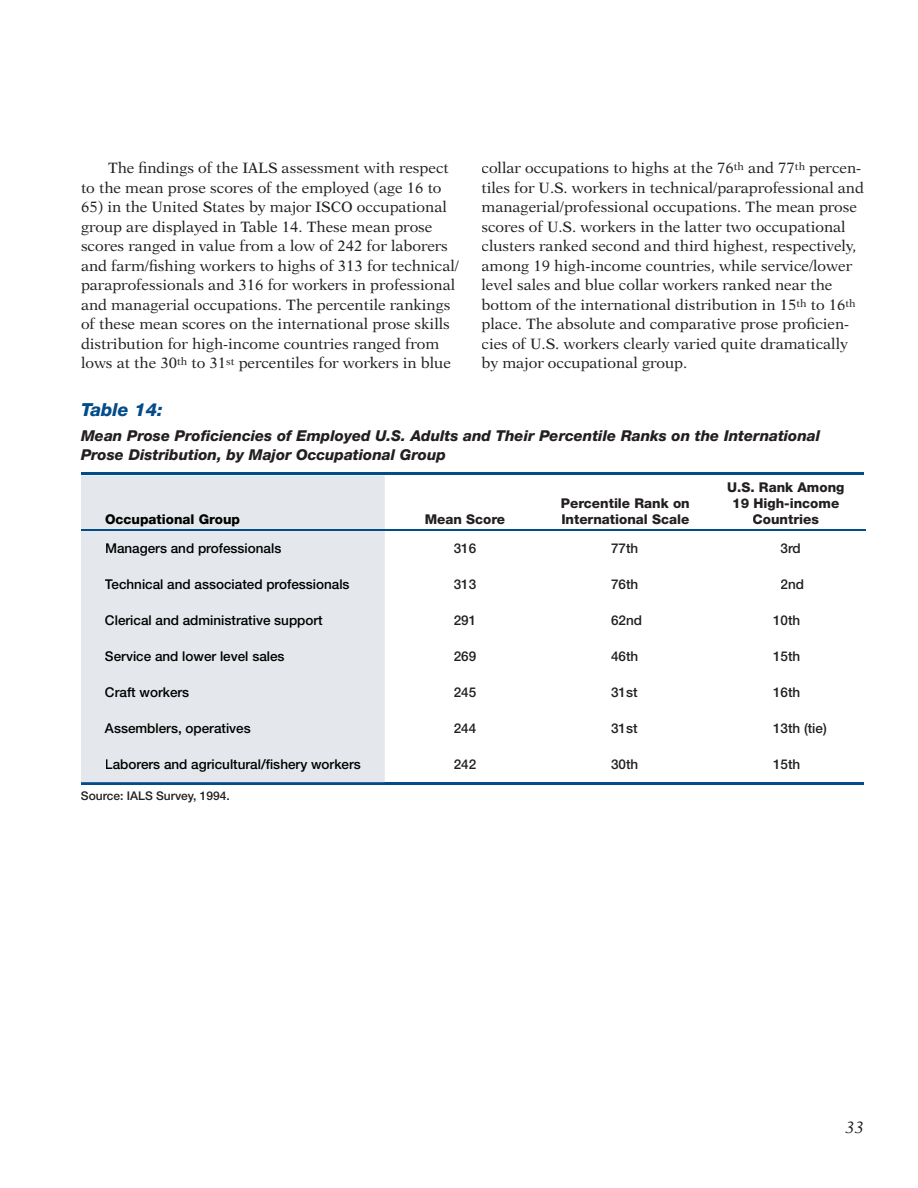
<style>
.page{position:relative;width:918px;height:1188px;background:#fff}
.page>*{position:absolute;margin:0;border:0;box-sizing:border-box;transform-origin:0 0}
.t1{font:italic 800 18px "Helvetica Neue";color:#034c8a}
.t2{font:italic 16.5px "New Aster";color:#231f20}
.t3{font:15px/19.5px "New Aster";color:#231f20}
.t4{font:italic 800 15px/19.5px "Helvetica Neue";color:#231f20}
.t5{font:500 13.5px "Helvetica Neue";color:#000}
.t6{font:500 13.5px "Helvetica Neue";color:#231f20}
.t7{font:800 13.5px/16.2px "Helvetica Neue";color:#231f20}
.t8{font:800 13.5px "Helvetica Neue";color:#000}
.t9{font:500 12px "Helvetica Neue";color:#231f20}
.s1{font-weight:900;color:#fff}
</style>
<div class="page">
<hr style="left:81px;top:472px;width:783px;height:3px;background:#034c8a">
<hr style="left:81px;top:782px;width:783px;height:3px;background:#034c8a">
<div style="left:81px;top:475px;width:304px;height:307px;background:#e4e8ec"></div>
<hr style="left:81px;top:529px;width:304px;height:2px;background:#034c8a">
<hr style="left:385px;top:529px;width:160px;height:2px;background:#034c8a">
<hr style="left:545px;top:529px;width:161px;height:2px;background:#034c8a">
<hr style="left:706px;top:529px;width:160px;height:2px;background:#034c8a">
<div style="left:106px;top:514px;width:134px;height:13px;background:#e4e8ec"></div>
<div style="left:106px;top:544px;width:175px;height:12px;background:#e4e8ec"></div>
<div style="left:105px;top:580px;width:244px;height:12px;background:#e4e8ec"></div>
<div style="left:106px;top:616px;width:217px;height:12px;background:#e4e8ec"></div>
<div style="left:105px;top:652px;width:179px;height:10px;background:#e4e8ec"></div>
<div style="left:106px;top:688px;width:83px;height:10px;background:#e4e8ec"></div>
<div style="left:105px;top:724px;width:145px;height:12px;background:#e4e8ec"></div>
<div style="left:106px;top:760px;width:255px;height:12px;background:#e4e8ec"></div>
<p class="t3" style="left:81px;top:158px;width:369px;text-indent:27px">The findings of the IALS assessment with respect to the mean prose scores of the employed (age 16 to</p>
<p class="t3" style="left:81px;top:197px;width:380px">65) in the United States by major ISCO occupational group are displayed in Table 14. These mean prose scores ranged in value from a low of 242 for laborers and farm/fishing workers to highs of 313 for technical/ paraprofessionals and 316 for workers in professional and managerial occupations. The percentile rankings of these mean scores on the international prose skills distribution for high-income countries ranged from lows at the 30<sup>th</sup> to 31<sup>st</sup> percentiles for workers in blue</p>
<p class="t3" style="left:482px;top:158px;width:384px">collar occupations to highs at the 76<sup>th</sup> and 77<sup>th</sup> percen&shy;tiles for U.S. workers in technical/paraprofessional and managerial/professional occupations. The mean prose scores of U.S. workers in the latter two occupational clusters ranked second and third highest, respectively, among 19 high-income countries, while service/lower level sales and blue collar workers ranked near the bottom of the international distribution in 15<sup>th</sup> to 16<sup>th </sup>place. The absolute and comparative prose proficien&shy;cies of U.S. workers clearly varied quite dramatically by major occupational group. <span class="s1">Table 14:</span></p>
<p class="t1" style="left:81px;top:399px;width:83px">Table 14:</p>
<p class="t4" style="left:81px;top:426px;width:741px">Mean Prose Proficiencies of Employed U.S. Adults and Their Percentile Ranks on the International<br>Prose Distribution, by Major Occupational Group</p>
<p class="t8" style="left:105px;top:511px;width:137px">Occupational Group</p>
<p class="t7" style="left:425px;top:511px;width:82px">Mean Score</p>
<p class="t7" style="left:561px;top:495px;width:130px">Percentile Rank on<br>International Scale</p>
<p class="t7" style="left:727px;top:479px;width:119px;text-align:center">U.S. Rank Among<br>19 High-income<br>Countries</p>
<p class="t5" style="left:105px;top:541px;width:178px">Managers and professionals</p>
<p class="t6" style="left:454px;top:541px;width:24px">316</p>
<p class="t6" style="left:611px;top:541px;width:29px">77th</p>
<p class="t6" style="left:781px;top:541px;width:22px">3rd</p>
<p class="t5" style="left:105px;top:577px;width:246px">Technical and associated professionals</p>
<p class="t6" style="left:454px;top:577px;width:24px">313</p>
<p class="t6" style="left:611px;top:577px;width:29px">76th</p>
<p class="t6" style="left:781px;top:577px;width:25px">2nd</p>
<p class="t5" style="left:105px;top:613px;width:219px">Clerical and administrative support</p>
<p class="t6" style="left:454px;top:613px;width:24px">291</p>
<p class="t6" style="left:611px;top:613px;width:33px">62nd</p>
<p class="t6" style="left:773px;top:613px;width:29px">10th</p>
<p class="t5" style="left:105px;top:649px;width:181px">Service and lower level sales</p>
<p class="t6" style="left:454px;top:649px;width:24px">269</p>
<p class="t6" style="left:611px;top:649px;width:29px">46th</p>
<p class="t6" style="left:773px;top:649px;width:29px">15th</p>
<p class="t5" style="left:105px;top:685px;width:86px">Craft workers</p>
<p class="t6" style="left:454px;top:685px;width:24px">245</p>
<p class="t6" style="left:611px;top:685px;width:28px">31st</p>
<p class="t6" style="left:773px;top:685px;width:29px">16th</p>
<p class="t5" style="left:105px;top:721px;width:147px">Assemblers, operatives</p>
<p class="t6" style="left:454px;top:721px;width:24px">244</p>
<p class="t6" style="left:611px;top:721px;width:28px">31st</p>
<p class="t6" style="left:773px;top:721px;width:55px">13th (tie)</p>
<p class="t5" style="left:105px;top:757px;width:257px">Laborers and agricultural/fishery workers</p>
<p class="t6" style="left:454px;top:757px;width:24px">242</p>
<p class="t6" style="left:611px;top:757px;width:29px">30th</p>
<p class="t6" style="left:773px;top:757px;width:29px">15th</p>
<p class="t9" style="left:81px;top:788px;width:150px">Source: IALS Survey, 1994.</p>
<p class="t2" style="left:846px;top:1118px;width:20px">33</p>
</div>
